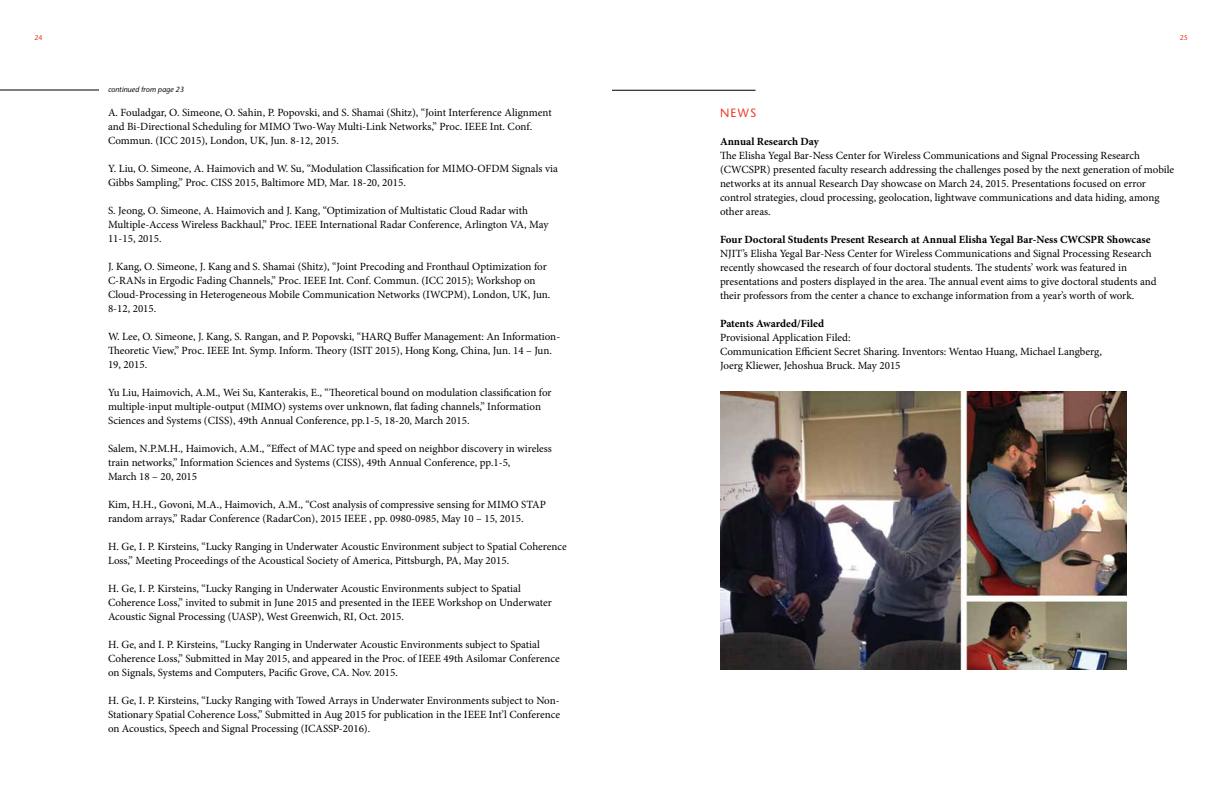
<style>
.page{position:relative;width:1224px;height:792px;background:#fff}
.page>*{position:absolute;margin:0;border:0;box-sizing:border-box;transform-origin:0 0}
.t1{font:500 12px "Stone Sans Std";color:#ee3524}
.t2{font:11px/14px "Minion Pro";color:#000}
.t3{font:700 11px "Minion Pro";color:#000}
.t4{font:italic 500 7.5px "Stone Sans Std";color:#000}
.t5{font:500 7px "Stone Sans Std";color:#ee3524}
</style>
<div class="page">
<hr style="left:0;top:90px;width:99px;height:1px;background:#000">
<hr style="left:612px;top:90px;width:144px;height:1px;background:#000">
<img style="left:720px;top:392px;width:406px;height:278px">
<p class="t5" style="left:35px;top:34px;width:10px">24</p>
<p class="t5" style="left:1180px;top:34px;width:10px">25</p>
<p class="t4" style="left:108px;top:85px;width:78px">continued from page 23</p>
<p class="t2" style="left:108px;top:106px;width:445px">A. Fouladgar, O. Simeone, O. Sahin, P. Popovski, and S. Shamai (Shitz), “Joint Interference Alignment and Bi-Directional Scheduling for MIMO Two-Way Multi-Link Networks,” Proc. IEEE Int. Conf.<br>Commun. (ICC 2015), London, UK, Jun. 8-12, 2015.</p>
<p class="t2" style="left:108px;top:162px;width:452px">Y. Liu, O. Simeone, A. Haimovich and W. Su, “Modulation Classification for MIMO-OFDM Signals via<br>Gibbs Sampling,” Proc. CISS 2015, Baltimore MD, Mar. 18-20, 2015.</p>
<p class="t2" style="left:108px;top:204px;width:442px">S. Jeong, O. Simeone, A. Haimovich and J. Kang, “Optimization of Multistatic Cloud Radar with<br>Multiple-Access Wireless Backhaul,” Proc. IEEE International Radar Conference, Arlington VA, May<br>11-15, 2015.</p>
<p class="t2" style="left:108px;top:260px;width:444px">J. Kang, O. Simeone, J. Kang and S. Shamai (Shitz), “Joint Precoding and Fronthaul Optimization for C-RANs in Ergodic Fading Channels,” Proc. IEEE Int. Conf. Commun. (ICC 2015); Workshop on Cloud-Processing in Heterogeneous Mobile Communication Networks (IWCPM), London, UK, Jun.<br>8-12, 2015.</p>
<p class="t2" style="left:108px;top:330px;width:454px">W. Lee, O. Simeone, J. Kang, S. Rangan, and P. Popovski, “HARQ Buffer Management: An Information-<br>Theoretic View,” Proc. IEEE Int. Symp. Inform. Theory (ISIT 2015), Hong Kong, China, Jun. 14 – Jun.<br>19, 2015.</p>
<p class="t2" style="left:108px;top:386px;width:445px">Yu Liu, Haimovich, A.M., Wei Su, Kanterakis, E., “Theoretical bound on modulation classification for multiple-input multiple-output (MIMO) systems over unknown, flat fading channels,” Information<br>Sciences and Systems (CISS), 49th Annual Conference, pp.1-5, 18-20, March 2015.</p>
<p class="t2" style="left:108px;top:442px;width:445px">Salem, N.P.M.H., Haimovich, A.M., “Effect of MAC type and speed on neighbor discovery in wireless train networks,” Information Sciences and Systems (CISS), 49th Annual Conference, pp.1-5,<br>March 18 – 20, 2015</p>
<p class="t2" style="left:108px;top:498px;width:440px">Kim, H.H., Govoni, M.A., Haimovich, A.M., “Cost analysis of compressive sensing for MIMO STAP random arrays,” Radar Conference (RadarCon), 2015 IEEE , pp. 0980-0985, May 10 – 15, 2015.</p>
<p class="t2" style="left:108px;top:540px;width:460px">H. Ge, I. P. Kirsteins, “Lucky Ranging in Underwater Acoustic Environment subject to Spatial Coherence<br>Loss,” Meeting Proceedings of the Acoustical Society of America, Pittsburgh, PA, May 2015.</p>
<p class="t2" style="left:108px;top:582px;width:445px">H. Ge, I. P. Kirsteins, “Lucky Ranging in Underwater Acoustic Environments subject to Spatial<br>Coherence Loss,” invited to submit in June 2015 and presented in the IEEE Workshop on Underwater<br>Acoustic Signal Processing (UASP), West Greenwich, RI, Oct. 2015.</p>
<p class="t2" style="left:108px;top:638px;width:453px">H. Ge, and I. P. Kirsteins, “Lucky Ranging in Underwater Acoustic Environments subject to Spatial<br>Coherence Loss,” Submitted in May 2015, and appeared in the Proc. of IEEE 49th Asilomar Conference on Signals, Systems and Computers, Pacific Grove, CA. Nov. 2015.</p>
<p class="t2" style="left:108px;top:694px;width:454px;text-align:justify">H. Ge, I. P. Kirsteins, “Lucky Ranging with Towed Arrays in Underwater Environments subject to Non-Stationary Spatial Coherence Loss,” Submitted in Aug 2015 for publication in the IEEE Int’l Conference on Acoustics, Speech and Signal Processing (ICASSP-2016).</p>
<p class="t1" style="left:720px;top:106px;width:38px">NEWS</p>
<p class="t3" style="left:720px;top:134px;width:101px">Annual Research Day</p>
<p class="t2" style="left:720px;top:149px;width:456px">The Elisha Yegal Bar-Ness Center for Wireless Communications and Signal Processing Research (CWCSPR) presented faculty research addressing the challenges posed by the next generation of mobile networks at its annual Research Day showcase on March 24, 2015. Presentations focused on error control strategies, cloud processing, geolocation, lightwave communications and data hiding, among other areas.</p>
<p class="t3" style="left:720px;top:232px;width:432px">Four Doctoral Students Present Research at Annual Elisha Yegal Bar-Ness CWCSPR Showcase</p>
<p class="t2" style="left:720px;top:247px;width:438px">NJIT’s Elisha Yegal Bar-Ness Center for Wireless Communications and Signal Processing Research recently showcased the research of four doctoral students. The students’ work was featured in presentations and posters displayed in the area. The annual event aims to give doctoral students and their professors from the center a chance to exchange information from a year’s worth of work.</p>
<p class="t3" style="left:720px;top:316px;width:106px">Patents Awarded/Filed</p>
<p class="t2" style="left:720px;top:331px;width:383px">Provisional Application Filed:<br>Communication Efficient Secret Sharing. Inventors: Wentao Huang, Michael Langberg,<br>Joerg Kliewer, Jehoshua Bruck. May 2015</p>
</div>
